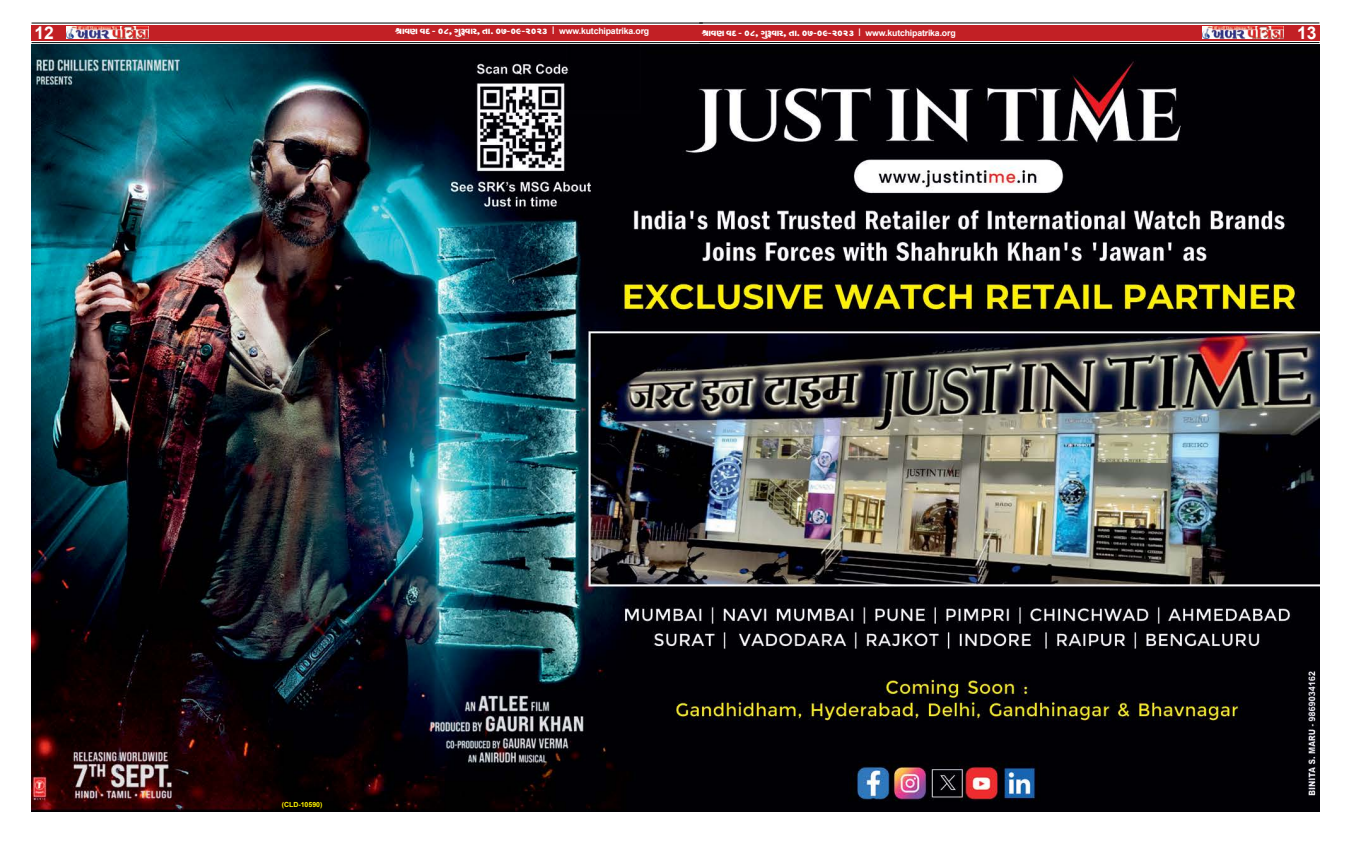
<style>
.page{position:relative;width:1351px;height:844px;background:#fff}
.page>*{position:absolute;margin:0;border:0;box-sizing:border-box;transform-origin:0 0}
.t1{font:700 17.5px "Arial";color:#fff}
.t2{font:10.5px "SHREE GUJ7";letter-spacing:-.02em;color:#fff}
.t3{font:700 7px "Arial";color:#fff200}
.s1{font-family:"Arial"}
.s2{font-family:"Arial";font-weight:700;font-size:8.75px}
</style>
<div class="page">
<div style="left:31px;top:25px;width:678px;height:15px;background:#c22025"></div>
<div style="left:699px;top:25px;width:620px;height:15px;background:#c22025"></div>
<hr style="left:31px;top:42px;width:678px;height:1px;background:#000">
<hr style="left:31px;top:23px;width:672px;height:1px;background:#000">
<img style="left:67px;top:27px;width:81px;height:12px">
<hr style="left:699px;top:42px;width:620px;height:1px;background:#000">
<hr style="left:699px;top:23px;width:620px;height:1px;background:#000">
<img style="left:1202px;top:27px;width:81px;height:11px">
<img style="left:32px;top:44px;width:1287px;height:767px">
<h1 class="t1" style="left:34px;top:20px;width:21px">12</h1>
<p class="t2" style="left:395px;top:26px;width:255px">îphZ hv$ - 08, Nyê$hpf, sp. 07-09-2023 <span class="s1">I</span> <span class="s2">www.kutchipatrika.org</span></p>
<p class="t2" style="left:702px;top:28px;width:255px">îphZ hv$ - 08, Nyê$hpf, sp. 07-09-2023 <span class="s1">I</span> <span class="s2">www.kutchipatrika.org</span></p>
<h1 class="t1" style="left:1297px;top:20px;width:21px">13</h1>
<p class="t3" style="left:282px;top:799px;width:42px">(CLD-10590)</p>
</div>
